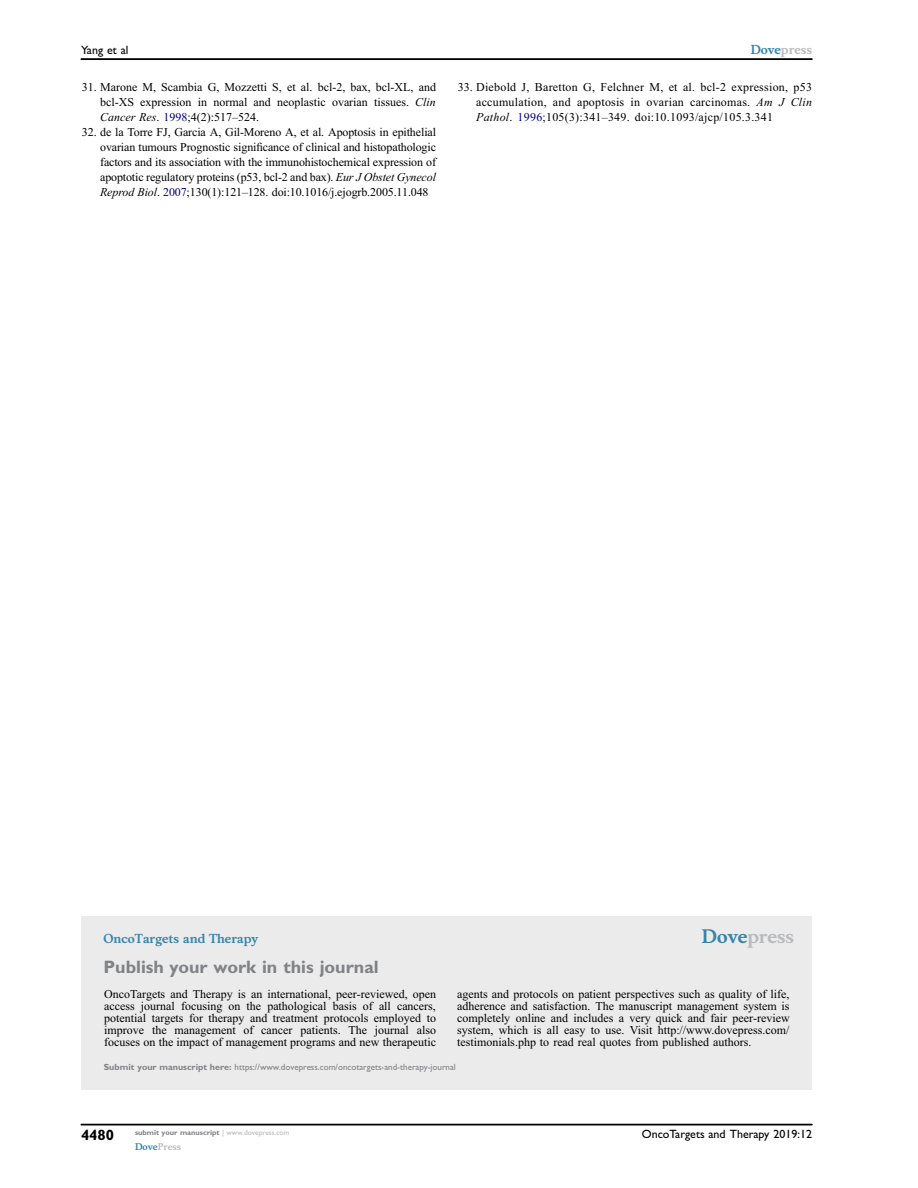
<style>
.page{position:relative;width:918px;height:1188px;background:#fff}
.page>*{position:absolute;margin:0;border:0;box-sizing:border-box;transform-origin:0 0}
.t1{font:18px "Adv T Tdd 0 b 0455.B";color:#808285}
.t2{font:18px "Adv OT14 f 6 c 37 d";color:#b8babc}
.t3{font:15px "Adv T Tdd 0 b 0455.B";color:#000}
.t4{font:12px/15px "Adv OT5843 c 571";color:#000;text-align:justify}
.t5{font:12px/12px "Adv TT5843 c 571";color:#000;text-align:justify}
.t6{font:12px "Adv TT96740 c 24";color:#000}
.t7{font:12px "Adv OT14 f 6 c 37 d";color:#3785ad}
.t8{font:12px "Adv OT14 f 6 c 37 d";color:#b8babc}
.t9{font:9px "Adv TT96740 c 24";color:#808285}
.t10{font:9px "Adv OT14 f 6 c 37 d";color:#b8babc}
.t11{font:7.5px "Adv T Tdd 0 b 0455.B";color:#808285}
.s1{color:#3785ad}
.s2{font-family:"Adv O Tf 90 d 833 a.I"}
.s3{color:#00007d}
.s4{font-style:inherit}
.s5{font-family:"Adv OT5843 c 571+fb"}
.s6{font-family:"Adv T Tdd 0 b 0455.B"}
.s7{font-family:"Adv TT96740 c 24";color:#b8babc}
</style>
<div class="page">
<div style="left:81px;top:917px;width:731px;height:149px;background:#ebebec"></div>
<div style="left:81px;top:978px;width:731px;height:112px;background:#ebebec"></div>
<hr style="left:81px;top:59px;width:731px;height:1px;background:#000">
<hr style="left:81px;top:1124px;width:731px;height:1px;background:#000">
<p class="t6" style="left:81px;top:45px;width:49px">Yang et al</p>
<p class="t8" style="left:751px;top:44px;width:63px"><span class="s1">Dove</span>press</p>
<p class="t4" style="left:100px;top:81px;width:337px;text-indent:-18px">31. Marone M, Scambia G, Mozzetti S, et al. bcl-2, bax, bcl-XL, and bcl-XS expression in normal and neoplastic ovarian tissues. <span class="s2">Clin Cancer Res</span>. <span class="s3">1998</span>;4(2):517<span class="s4">–</span>524.</p>
<p class="t4" style="left:100px;top:126px;width:338px;text-indent:-18px">32. de la Torre FJ, Garcia A, Gil-Moreno A, et al. Apoptosis in epithelial ovarian tumours Prognostic signi<span class="s5">fi</span>cance of clinical and histopathologic factors and its association with the immunohistochemical expression of apoptotic regulatory proteins (p53, bcl-2 and bax). <span class="s2">Eur J Obstet Gynecol Reprod Biol</span>. <span class="s3">2007</span>;130(1):121<span class="s4">–</span>128. doi:10.1016/j.ejogrb.2005.11.048</p>
<p class="t4" style="left:476px;top:81px;width:337px;text-indent:-18px">33. Diebold J, Baretton G, Felchner M, et al. bcl-2 expression, p53 accumulation, and apoptosis in ovarian carcinomas. <span class="s2">Am J Clin Pathol</span>. <span class="s3">1996</span>;105(3):341<span class="s4">–</span>349. doi:10.1093/ajcp/105.3.341</p>
<p class="t7" style="left:103px;top:933px;width:156px">OncoTargets and Therapy</p>
<h1 class="t2" style="left:702px;top:929px;width:94px"><span class="s1">Dove</span>press</h1>
<h1 class="t1" style="left:103px;top:960px;width:277px">Publish your work in this journal</h1>
<p class="t4" style="left:104px;top:989px;width:333px;line-height:12px">OncoTargets and Therapy is an international, peer-reviewed, open access journal focusing on the pathological basis of all cancers, potential targets for therapy and treatment protocols employed to improve the management of cancer patients. The journal also focuses on the impact of management programs and new therapeutic</p>
<p class="t5" style="left:457px;top:989px;width:334px">agents and protocols on patient perspectives such as quality of life, adherence and satisfaction. The manuscript management system is completely online and includes a very quick and fair peer-review system, which is all easy to use. Visit http://www.dovepress.com/ testimonials.php to read real quotes from published authors.</p>
<p class="t9" style="left:104px;top:1064px;width:354px"><span class="s6">Submit your manuscript here:</span> https://www.dovepress.com/oncotargets-and-therapy-journal</p>
<p class="t11" style="left:135px;top:1130px;width:156px">submit your manuscript <span class="s7">| www.dovepress.com</span></p>
<p class="t10" style="left:135px;top:1143px;width:47px"><span class="s1">Dove</span>Press</p>
<p class="t3" style="left:81px;top:1130px;width:35px">4480</p>
<p class="t6" style="left:642px;top:1130px;width:172px">OncoTargets and Therapy 2019:12</p>
</div>
